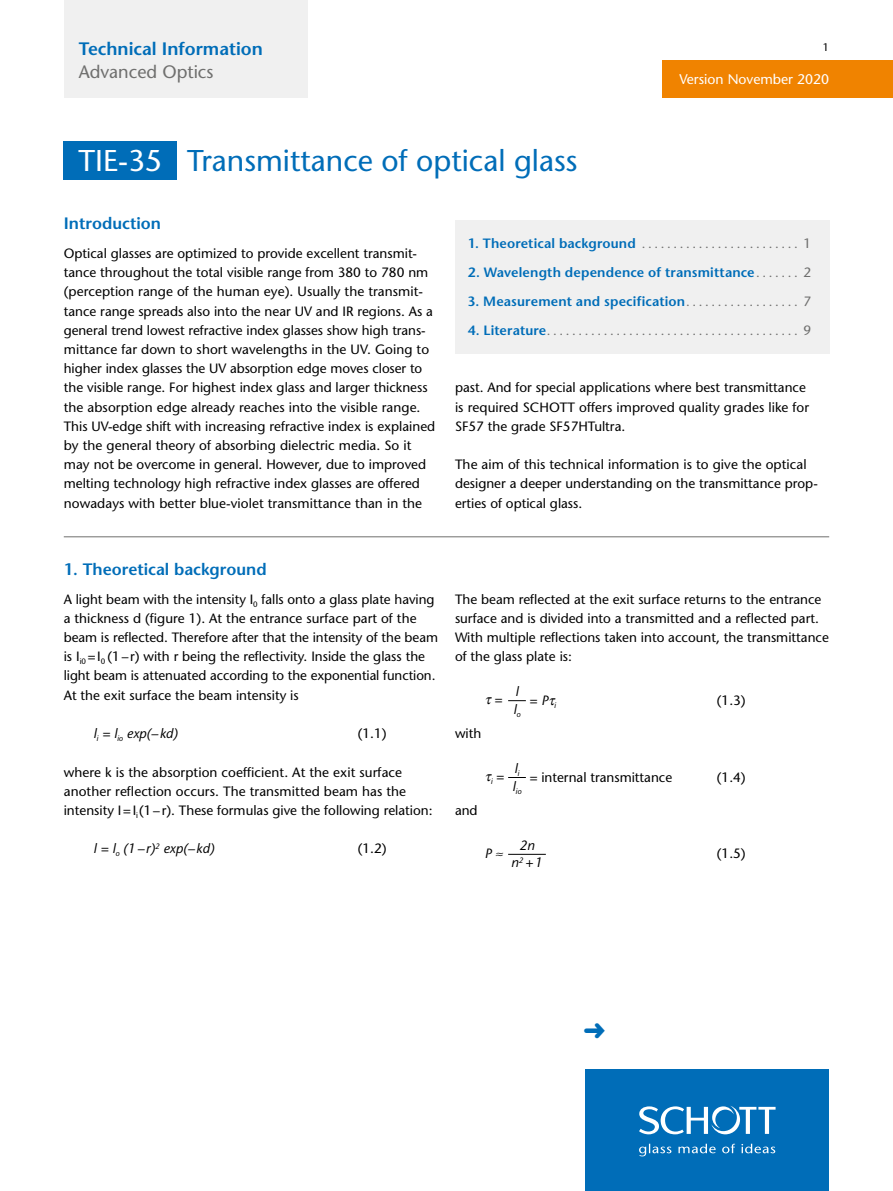
<style>
.page{position:relative;width:893px;height:1191px;background:#fff}
.page>*{position:absolute;margin:0;border:0;box-sizing:border-box;transform-origin:0 0}
.t1{font:500 30px "Stone Sans Std";color:#006db8}
.t2{font:600 18px "Stone Sans Std";color:#006db8}
.t3{font:500 18px "Stone Sans Std";color:#6f6f6e}
.t4{font:600 16.5px "Stone Sans Std";color:#006db8}
.t5{font:500 13.95px "Stone Sans Std";color:#fff}
.t6{font:500 13.5px/19.2px "Stone Sans Std";color:#000}
.t7{font:600 13.5px "Stone Sans Std";letter-spacing:.01em;color:#006db8}
.t8{font:italic 500 13.5px "Stone Sans Std";color:#000}
.t9{font:500 13.5px "Stone Sans Std";color:#6f6f6e}
.t10{font:500 10.8px "Stone Sans Std";color:#000}
.t11{font:600 10.5px "Stone Sans Std";color:#6f6f6e}
.t12{font:italic 500 7.8px "Stone Sans Std";color:#000}
.s1{color:#fff}
.s2{font-size:13.5px;color:#006db8}
.s3{font-size:10.5px;color:#6f6f6e}
.s4{font-style:italic}
</style>
<div class="page">
<div style="left:585px;top:1069px;width:244px;height:122px;background:#006db8"></div>
<svg style="left:639px;top:1105px;width:137px;height:51px"></svg>
<div style="left:64px;top:0;width:244px;height:98px;background:#f0f0f0"></div>
<div style="left:64px;top:142px;width:113px;height:38px;background:#006db8"></div>
<hr style="left:64px;top:536px;width:765px;height:1px;background:#6f6f6e">
<svg style="left:508px;top:700px;width:18px;height:1px"></svg>
<svg style="left:508px;top:777px;width:18px;height:1px"></svg>
<hr style="left:508px;top:854px;width:38px;height:1px;background:#000">
<div style="left:662px;top:60px;width:231px;height:38px;background:#f08300"></div>
<div style="left:455px;top:220px;width:374px;height:134px;background:#f0f0f0"></div>
<h2 class="t2" style="left:79px;top:38px;width:186px">Technical Information</h2>
<h2 class="t3" style="left:79px;top:61px;width:136px">Advanced Optics</h2>
<p class="t10" style="left:823px;top:40px;width:8px">1</p>
<p class="t5" style="left:679px;top:71px;width:151px">Version November 2020</p>
<h1 class="t1" style="left:78px;top:143px;width:500px"><span class="s1">TIE-35</span> Transmittance of optical glass</h1>
<p class="t4" style="left:64px;top:213px;width:99px">Introduction</p>
<p class="t6" style="left:64px;top:244px;width:373px">Optical glasses are optimized to provide excellent transmit&shy;tance throughout the total visible range from 380 to 780 nm (perception range of the human eye). Usually the transmit&shy;tance range spreads also into the near UV and IR regions. As a general trend lowest refractive index glasses show high trans&shy;mittance far down to short wavelengths in the UV. Going to higher index glasses the UV absorption edge moves closer to the visible range. For highest index glass and larger thickness the absorption edge already reaches into the visible range.<br>This UV-edge shift with increasing refractive index is explained by the general theory of absorbing dielectric media. So it may not be overcome in general. However, due to improved melting technology high refractive index glasses are offered nowadays with better blue-violet transmittance than in the</p>
<p class="t11" style="left:468px;top:238px;width:179px"><span class="s2">1. Theoretical background</span> .........................</p>
<p class="t9" style="left:803px;top:236px;width:9px">1</p>
<p class="t7" style="left:468px;top:264px;width:293px">2. Wavelength dependence of transmittance <span class="s3">.......</span></p>
<p class="t9" style="left:803px;top:264px;width:9px">2</p>
<p class="t7" style="left:468px;top:293px;width:223px">3. Measurement and specification <span class="s3">..................</span></p>
<p class="t9" style="left:803px;top:293px;width:9px">7</p>
<p class="t11" style="left:468px;top:325px;width:84px"><span class="s2">4. Literature</span> ........................................</p>
<p class="t9" style="left:803px;top:322px;width:9px">9</p>
<p class="t6" style="left:455px;top:378px;width:356px">past. And for special applications where best transmittance is required SCHOTT offers improved quality grades like for<br>SF57 the grade SF57HTultra.</p>
<p class="t6" style="left:455px;top:455px;width:364px">The aim of this technical information is to give the optical designer a deeper understanding on the transmittance prop&shy;erties of optical glass.</p>
<p class="t4" style="left:64px;top:559px;width:204px">1. Theoretical background</p>
<p class="t6" style="left:64px;top:589px;width:376px">A light beam with the intensity I<sub>0</sub> falls onto a glass plate having a thickness d (figure 1). At the entrance surface part of the beam is reflected. Therefore after that the intensity of the beam is I<sub>i0</sub> =I<sub>0</sub> (1–r) with r being the reflectivity. Inside the glass the light beam is attenuated according to the exponential function.<br>At the exit surface the beam intensity is</p>
<p class="t8" style="left:94px;top:725px;width:86px">l<sub>i</sub> = l<sub>io</sub> exp(– kd)</p>
<p class="t6" style="left:358px;top:724px;width:30px">(1.1)</p>
<p class="t6" style="left:64px;top:762px;width:370px">where k is the absorption coefficient. At the exit surface another reflection occurs. The transmitted beam has the intensity I=I<sub>i</sub>(1– r). These formulas give the following relation:</p>
<p class="t8" style="left:94px;top:840px;width:123px">l = l<sub>o</sub> (1–r)<sup>2</sup> exp(– kd)</p>
<p class="t6" style="left:358px;top:839px;width:30px">(1.2)</p>
<p class="t6" style="left:455px;top:589px;width:375px">The beam reflected at the exit surface returns to the entrance surface and is divided into a transmitted and a reflected part.<br>With multiple reflections taken into account, the transmittance of the glass plate is:</p>
<p class="t8" style="left:494px;top:691px;width:10px">=</p>
<p class="t8" style="left:515px;top:683px;width:5px">l</p>
<p class="t8" style="left:529px;top:692px;width:28px">=P <sub>i</sub></p>
<p class="t6" style="left:717px;top:690px;width:30px">(1.3)</p>
<p class="t8" style="left:513px;top:701px;width:9px">l<sub>o</sub></p>
<p class="t6" style="left:455px;top:724px;width:28px">with</p>
<p class="t6" style="left:455px;top:800px;width:24px">and</p>
<p class="t12" style="left:491px;top:776px;width:15px">i <sup>=</sup></p>
<p class="t6" style="left:515px;top:768px;width:159px"><sup>l</sup><sup>i</sup> <span class="s4">=</span> internal transmittance</p>
<p class="t6" style="left:717px;top:767px;width:30px">(1.4)</p>
<p class="t12" style="left:513px;top:786px;width:10px"><sup>l</sup>io</p>
<p class="t8" style="left:485px;top:845px;width:23px">P ≈</p>
<p class="t8" style="left:519px;top:837px;width:17px">2n</p>
<p class="t8" style="left:511px;top:854px;width:33px">n<sup>2</sup>+1</p>
<p class="t6" style="left:717px;top:844px;width:30px">(1.5)</p>
</div>
